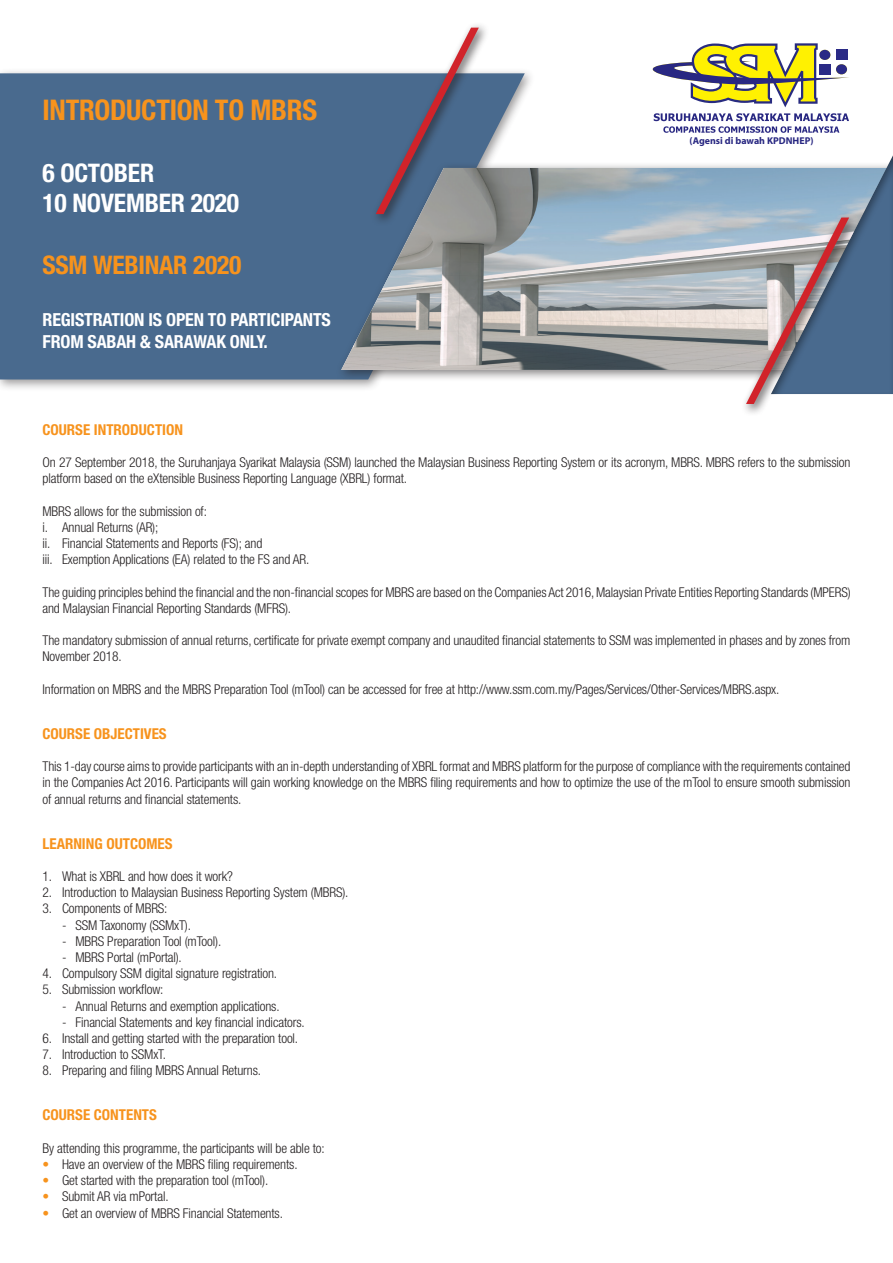
<style>
.page{position:relative;width:893px;height:1263px;background:#fff}
.page>*{position:absolute;margin:0;border:0;box-sizing:border-box;transform-origin:0 0}
.Body_9pt{font:700 condensed 28.5px "Helvetica Neue";letter-spacing:-.01em;color:#f7931d}
.Body_9pt-2{font:700 condensed 25.65px "Helvetica Neue";letter-spacing:-.01em;color:#fff}
.Body_9pt-3{font:700 condensed 25.65px "Helvetica Neue";letter-spacing:-.01em;color:#f7931d}
.Body_9pt-4{font:700 condensed 18px "Helvetica Neue";letter-spacing:-.01em;color:#fff}
.Body_9pt-5{font:700 condensed 15px "Helvetica Neue";color:#f7931d}
.Body_9pt-6{font:300 condensed 13.5px/16.2px "Helvetica Neue";letter-spacing:-.01em;color:#231f20}
.t1{font:700 9.9px "Myriad";color:#292882}
.s1{color:#f7931d}
</style>
<div class="page">
<div style="left:0;top:67px;width:536px;height:324px;background:#231f20;opacity:.45"></div>
<div style="left:0;top:73px;width:525px;height:306px;background:#496a8e"></div>
<div style="left:371px;top:22px;width:119px;height:204px;background:#231f20;opacity:.75"></div>
<svg style="left:376px;top:28px;width:103px;height:134px"></svg>
<svg style="left:652px;top:43px;width:197px;height:90px"></svg>
<div style="left:336px;top:162px;width:557px;height:220px;background:#231f20;opacity:.55"></div>
<img style="left:341px;top:168px;width:405px;height:202px">
<div style="left:741px;top:212px;width:119px;height:204px;background:#231f20;opacity:.75"></div>
<svg style="left:746px;top:155px;width:147px;height:249px;background:#8995a8"></svg>
<p class="Body_9pt" style="left:43px;top:93px;width:276px">INTRODUCTION TO MBRS</p>
<p class="Body_9pt-2" style="left:43px;top:157px;width:113px">6 OCTOBER</p>
<p class="Body_9pt-2" style="left:43px;top:188px;width:198px">10 NOVEMBER 2020</p>
<p class="Body_9pt-3" style="left:43px;top:249px;width:201px">SSM WEBINAR 2020</p>
<p class="Body_9pt-4" style="left:43px;top:309px;width:290px">REGISTRATION IS OPEN TO PARTICIPANTS</p>
<p class="Body_9pt-4" style="left:43px;top:330px;width:227px">FROM SABAH &amp; SARAWAK ONLY.</p>
<p class="t1" style="left:690px;top:135px;width:125px">(Agensi di bawah KPDNHEP)</p>
<p class="Body_9pt-5" style="left:43px;top:420px;width:142px">COURSE INTRODUCTION</p>
<p class="Body_9pt-6" style="left:43px;top:454px;width:809px">On 27 September 2018, the Suruhanjaya Syarikat Malaysia (SSM) launched the Malaysian Business Reporting System or its acronym, MBRS. MBRS refers to the submission platform based on the eXtensible Business Reporting Language (XBRL) format.</p>
<p class="Body_9pt-6" style="left:43px;top:502px;width:166px">MBRS allows for the submission of:</p>
<p class="Body_9pt-6" style="left:43px;top:519px;width:117px">i. Annual Returns (AR);</p>
<p class="Body_9pt-6" style="left:43px;top:535px;width:221px">ii. Financial Statements and Reports (FS); and</p>
<p class="Body_9pt-6" style="left:43px;top:551px;width:268px">iii. Exemption Applications (EA) related to the FS and AR.</p>
<p class="Body_9pt-6" style="left:43px;top:583px;width:810px">The guiding principles behind the financial and the non-financial scopes for MBRS are based on the Companies Act 2016, Malaysian Private Entities Reporting Standards (MPERS) and Malaysian Financial Reporting Standards (MFRS).</p>
<p class="Body_9pt-6" style="left:43px;top:632px;width:809px">The mandatory submission of annual returns, certificate for private exempt company and unaudited financial statements to SSM was implemented in phases and by zones from<br>November 2018.</p>
<p class="Body_9pt-6" style="left:43px;top:681px;width:738px">Information on MBRS and the MBRS Preparation Tool (mTool) can be accessed for free at http://www.ssm.com.my/Pages/Services/Other-Services/MBRS.aspx.</p>
<p class="Body_9pt-5" style="left:43px;top:724px;width:126px">COURSE OBJECTIVES</p>
<p class="Body_9pt-6" style="left:43px;top:758px;width:809px;text-align:justify">This 1-day course aims to provide participants with an in-depth understanding of XBRL format and MBRS platform for the purpose of compliance with the requirements contained in the Companies Act 2016. Participants will gain working knowledge on the MBRS filing requirements and how to optimize the use of the mTool to ensure smooth submission of annual returns and financial statements.</p>
<p class="Body_9pt-5" style="left:43px;top:834px;width:131px">LEARNING OUTCOMES</p>
<p class="Body_9pt-6" style="left:43px;top:868px;width:192px">1. What is XBRL and how does it work?</p>
<p class="Body_9pt-6" style="left:43px;top:884px;width:308px">2. Introduction to Malaysian Business Reporting System (MBRS).</p>
<p class="Body_9pt-6" style="left:43px;top:900px;width:127px">3. Components of MBRS:</p>
<p class="Body_9pt-6" style="left:62px;top:916px;width:130px">- SSM Taxonomy (SSMxT).</p>
<p class="Body_9pt-6" style="left:62px;top:933px;width:161px">- MBRS Preparation Tool (mTool).</p>
<p class="Body_9pt-6" style="left:62px;top:949px;width:121px">- MBRS Portal (mPortal).</p>
<p class="Body_9pt-6" style="left:43px;top:965px;width:236px">4. Compulsory SSM digital signature registration.</p>
<p class="Body_9pt-6" style="left:43px;top:981px;width:122px">5. Submission workflow:</p>
<p class="Body_9pt-6" style="left:62px;top:997px;width:219px">- Annual Returns and exemption applications.</p>
<p class="Body_9pt-6" style="left:62px;top:1014px;width:244px">- Financial Statements and key financial indicators.</p>
<p class="Body_9pt-6" style="left:43px;top:1030px;width:257px">6. Install and getting started with the preparation tool.</p>
<p class="Body_9pt-6" style="left:43px;top:1046px;width:125px">7. Introduction to SSMxT.</p>
<p class="Body_9pt-6" style="left:43px;top:1062px;width:220px">8. Preparing and filing MBRS Annual Returns.</p>
<p class="Body_9pt-5" style="left:43px;top:1106px;width:116px">COURSE CONTENTS</p>
<p class="Body_9pt-6" style="left:43px;top:1140px;width:284px">By attending this programme, the participants will be able to:</p>
<p class="Body_9pt-6" style="left:43px;top:1156px;width:257px"><span class="s1">•</span> Have an overview of the MBRS filing requirements.</p>
<p class="Body_9pt-6" style="left:43px;top:1172px;width:227px"><span class="s1">•</span> Get started with the preparation tool (mTool).</p>
<p class="Body_9pt-6" style="left:43px;top:1188px;width:128px"><span class="s1">•</span> Submit AR via mPortal.</p>
<p class="Body_9pt-6" style="left:43px;top:1204px;width:242px"><span class="s1">•</span> Get an overview of MBRS Financial Statements.</p>
</div>
